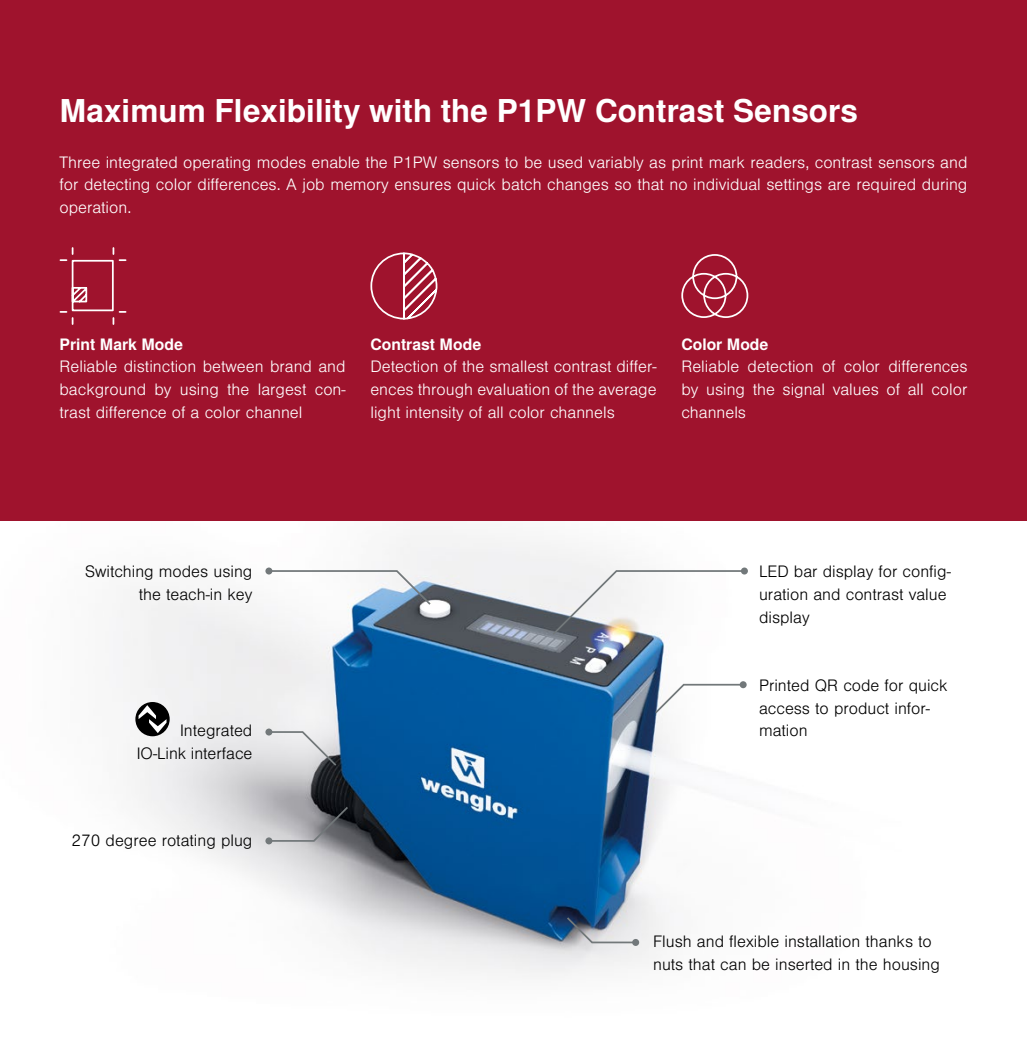
<style>
.page{position:relative;width:1027px;height:1042px;background:#fff}
.page>*{position:absolute;margin:0;border:0;box-sizing:border-box;transform-origin:0 0}
.t1{font:700 31.5px "Nimbus Sans Global";color:#fff}
.t2{font:300 15.75px/22.8px "Nimbus Sans Global";color:#fff;text-align:justify}
.t3{font:300 15.75px/22.8px "Nimbus Sans Global";color:#000}
.t4{font:700 15.75px "Nimbus Sans Global";color:#fff}
</style>
<div class="page">
<img style="left:121px;top:535px;width:627px;height:442px">
<div style="left:0;top:0;width:1027px;height:521px;background:#9f132d"></div>
<svg style="left:267px;top:805px;width:83px;height:37px;background:#8c8c91"></svg>
<div style="left:265px;top:837px;width:7px;height:7px;background:#72787a;border-radius:50%"></div>
<svg style="left:267px;top:569px;width:165px;height:37px"></svg>
<div style="left:265px;top:567px;width:7px;height:7px;background:#72787a;border-radius:50%"></div>
<svg style="left:565px;top:915px;width:72px;height:29px;background:#97a2b0"></svg>
<div style="left:632px;top:939px;width:7px;height:7px;background:#72787a;border-radius:50%"></div>
<svg style="left:551px;top:569px;width:195px;height:68px"></svg>
<div style="left:741px;top:567px;width:7px;height:7px;background:#72787a;border-radius:50%"></div>
<svg style="left:653px;top:683px;width:92px;height:32px"></svg>
<div style="left:740px;top:681px;width:7px;height:7px;background:#72787a;border-radius:50%"></div>
<svg style="left:267px;top:730px;width:71px;height:37px;background:#d3d3d5"></svg>
<div style="left:265px;top:728px;width:7px;height:7px;background:#72787a;border-radius:50%"></div>
<svg style="left:59px;top:247px;width:68px;height:78px"></svg>
<svg style="left:681px;top:254px;width:68px;height:64px"></svg>
<svg style="left:370px;top:252px;width:68px;height:68px"></svg>
<svg style="left:135px;top:702px;width:35px;height:34px"></svg>
<svg style="left:139px;top:705px;width:28px;height:28px"></svg>
<h1 class="t1" style="left:60px;top:93px;width:800px">Maximum Flexibility with the P1PW Contrast Sensors</h1>
<p class="t2" style="left:60px;top:151px;width:909px">Three integrated operating modes enable the P1PW sensors to be used variably as print mark readers, contrast sensors and for detecting color differences. A job memory ensures quick batch changes so that no individual settings are required during operation.</p>
<p class="t4" style="left:60px;top:335px;width:125px">Print Mark Mode</p>
<p class="t2" style="left:60px;top:355px;width:288px">Reliable distinction between brand and background by using the largest con&shy;trast difference of a color channel</p>
<p class="t4" style="left:370px;top:335px;width:112px">Contrast Mode</p>
<p class="t2" style="left:370px;top:355px;width:288px">Detection of the smallest contrast differ&shy;ences through evaluation of the average light intensity of all color channels</p>
<p class="t4" style="left:681px;top:335px;width:89px">Color Mode</p>
<p class="t2" style="left:681px;top:355px;width:288px">Reliable detection of color differences by using the signal values of all color channels</p>
<p class="t3" style="left:85px;top:560px;width:169px;text-align:right">Switching modes using the teach-in key</p>
<p class="t3" style="left:759px;top:560px;width:193px">LED bar display for config&shy;uration and contrast value display</p>
<p class="t3" style="left:759px;top:674px;width:190px">Printed QR code for quick access to product infor-</p>
<p class="t3" style="left:180px;top:719px;width:74px">Integrated</p>
<p class="t3" style="left:759px;top:719px;width:50px">mation</p>
<p class="t3" style="left:137px;top:742px;width:117px">IO-Link interface</p>
<p class="t3" style="left:72px;top:829px;width:182px">270 degree rotating plug</p>
<p class="t3" style="left:653px;top:930px;width:288px">Flush and flexible installation thanks to nuts that can be inserted in the housing</p>
</div>
